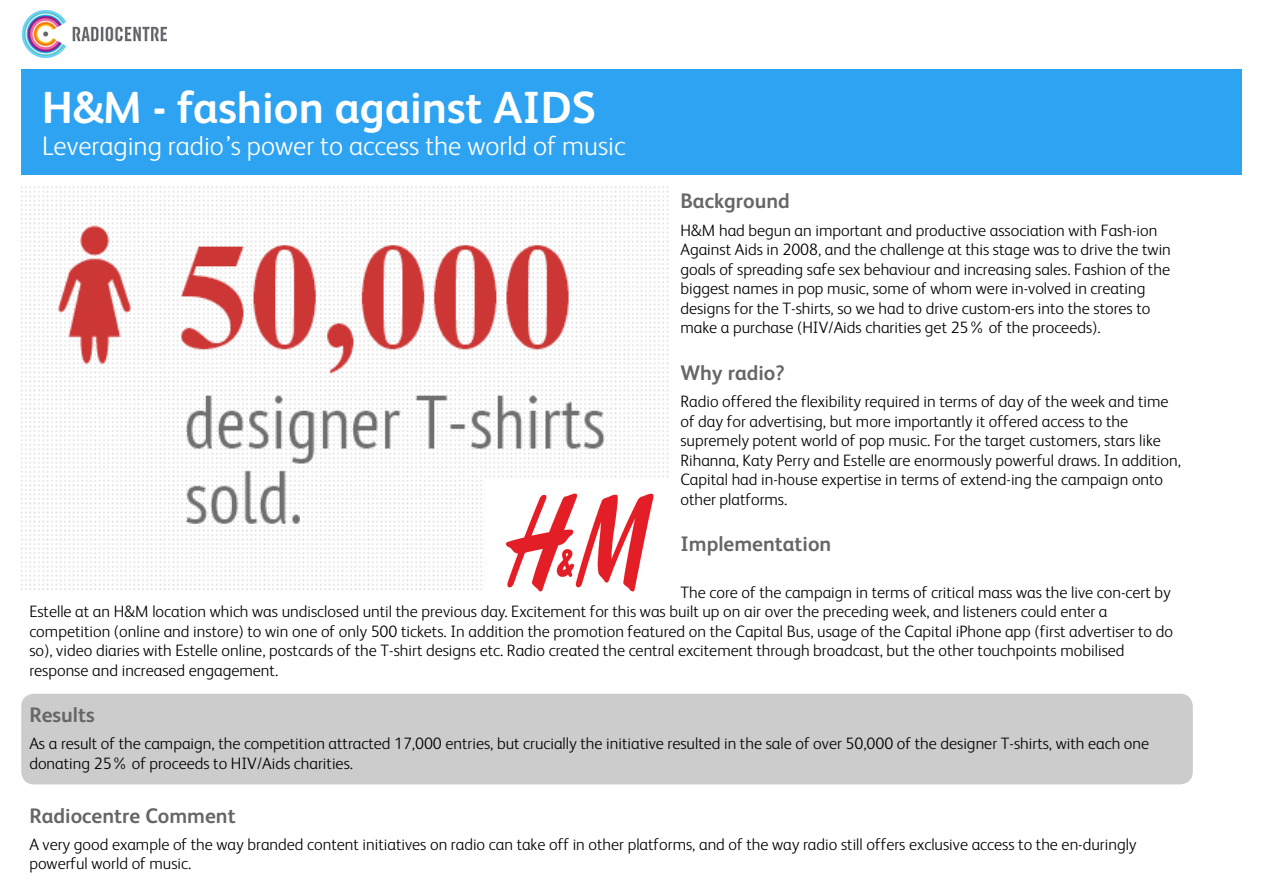
<style>
.page{position:relative;width:1263px;height:893px;background:#fff}
.page>*{position:absolute;margin:0;border:0;box-sizing:border-box;transform-origin:0 0}
.t1{font:700 45px "FS Albert";color:#fff}
.t2{font:300 27px "FS Albert";color:#fff}
.t3{font:700 21px "FS Albert";color:#666}
.t4{font:300 16.5px/19.5px "FS Albert";color:#000}
</style>
<div class="page">
<div style="left:21px;top:694px;width:1172px;height:90px;background:#ccc;border-radius:13px"></div>
<div style="left:21px;top:69px;width:1221px;height:105px;background:#2ea3f2"></div>
<img style="left:21px;top:186px;width:648px;height:404px">
<img style="left:485px;top:480px;width:184px;height:112px">
<img style="left:22px;top:10px;width:144px;height:47px">
<p class="t1" style="left:42px;top:77px;width:556px">H&amp;M - fashion against AIDS</p>
<p class="t2" style="left:42px;top:128px;width:585px">Leveraging radio’s power to access the world of music</p>
<p class="t3" style="left:680px;top:187px;width:111px">Background</p>
<p class="t4" style="left:680px;top:220px;width:492px">H&amp;M had begun an important and productive association with Fash-ion Against Aids in 2008, and the challenge at this stage was to drive the twin goals of spreading safe sex behaviour and increasing sales. Fashion of the biggest names in pop music, some of whom were in-volved in creating designs for the T-shirts, so we had to drive custom-ers into the stores to make a purchase (HIV/Aids charities get 25% of the proceeds).</p>
<p class="t3" style="left:680px;top:358px;width:106px">Why radio?</p>
<p class="t4" style="left:680px;top:391px;width:502px">Radio offered the flexibility required in terms of day of the week and time of day for advertising, but more importantly it offered access to the supremely potent world of pop music. For the target customers, stars like Rihanna, Katy Perry and Estelle are enormously powerful draws. In addition, Capital had in-house expertise in terms of extend-ing the campaign onto other platforms.</p>
<p class="t3" style="left:680px;top:529px;width:152px">Implementation</p>
<p class="t4" style="left:29px;top:582px;width:1145px;text-indent:651px">The core of the campaign in terms of critical mass was the live con-cert by Estelle at an H&amp;M location which was undisclosed until the previous day. Excitement for this was built up on air over the preceding week, and listeners could enter a competition (online and instore) to win one of only 500 tickets. In addition the promotion featured on the Capital Bus, usage of the Capital iPhone app (first advertiser to do so), video diaries with Estelle online, postcards of the T-shirt designs etc. Radio created the central excitement through broadcast, but the other touchpoints mobilised response and increased engagement.</p>
<p class="t3" style="left:29px;top:700px;width:67px">Results</p>
<p class="t4" style="left:29px;top:733px;width:1121px">As a result of the campaign, the competition attracted 17,000 entries, but crucially the initiative resulted in the sale of over 50,000 of the designer T-shirts, with each one donating 25% of proceeds to HIV/Aids charities.</p>
<p class="t3" style="left:29px;top:801px;width:208px">Radiocentre Comment</p>
<p class="t4" style="left:29px;top:834px;width:1109px">A very good example of the way branded content initiatives on radio can take off in other platforms, and of the way radio still offers exclusive access to the en-duringly powerful world of music.</p>
</div>
